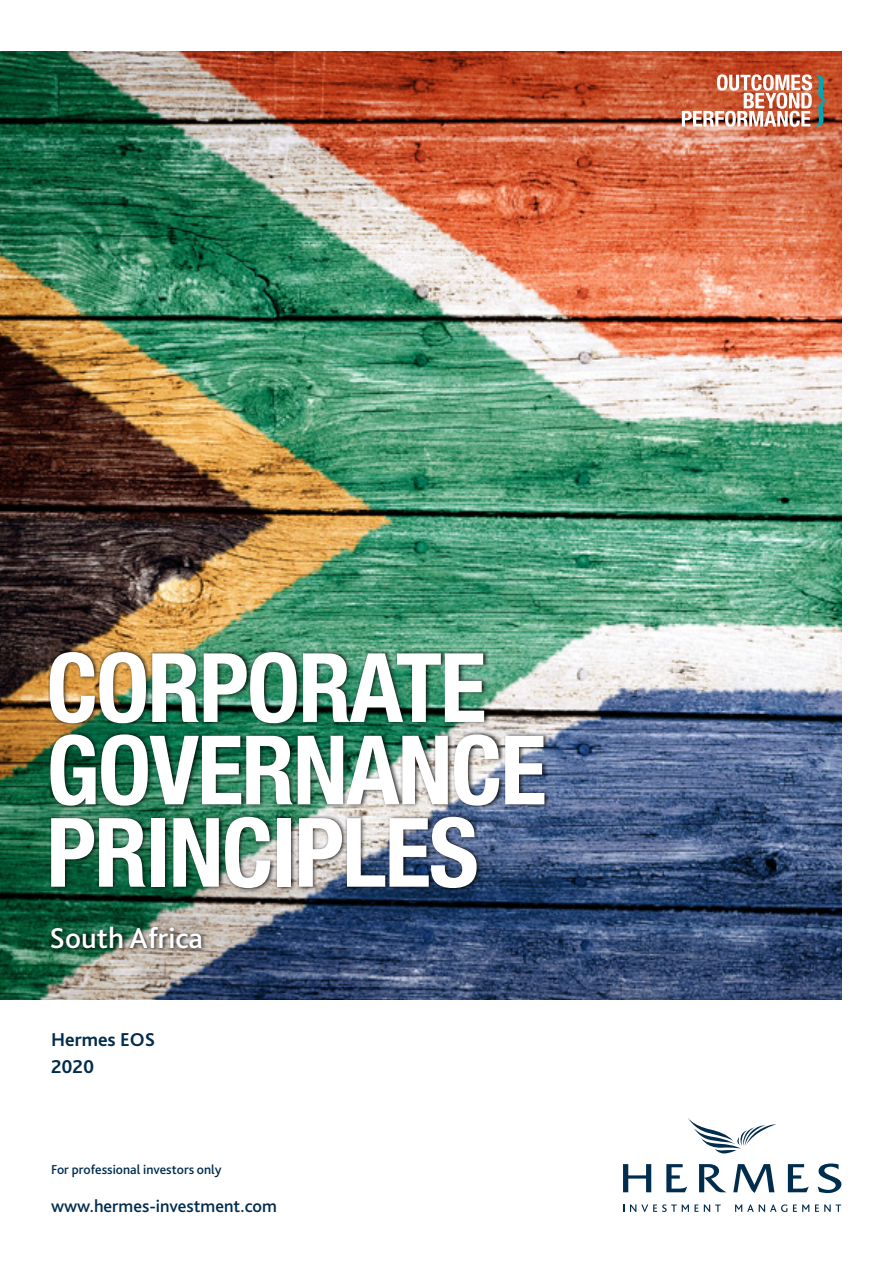
<style>
.page{position:relative;width:893px;height:1263px;background:#fff}
.page>*{position:absolute;margin:0;border:0;box-sizing:border-box;transform-origin:0 0}
.t1{font:700 condensed 96px/82.3px "Helvetica Neue LT Pro";letter-spacing:-.02em;color:#fff}
.t2{font:500 30px "Bliss 2";color:#fff}
.t3{font:700 19.5px/27px "Bliss 2";color:#002c4d}
.t4{font:500 18px "Bliss 2";color:#002c4d}
.t5{font:500 13.5px "Bliss 2";color:#002c4d}
</style>
<div class="page">
<svg style="left:623px;top:1164px;width:28px;height:28px"></svg>
<svg style="left:666px;top:1164px;width:21px;height:28px"></svg>
<svg style="left:788px;top:1164px;width:21px;height:28px"></svg>
<svg style="left:699px;top:1164px;width:27px;height:28px"></svg>
<svg style="left:733px;top:1164px;width:41px;height:29px"></svg>
<svg style="left:818px;top:1163px;width:23px;height:30px"></svg>
<svg style="left:630px;top:1204px;width:68px;height:8px"></svg>
<svg style="left:704px;top:1204px;width:17px;height:8px"></svg>
<svg style="left:735px;top:1204px;width:52px;height:8px"></svg>
<svg style="left:793px;top:1204px;width:16px;height:8px"></svg>
<svg style="left:815px;top:1204px;width:26px;height:8px"></svg>
<svg style="left:687px;top:1117px;width:89px;height:36px"></svg>
<img style="left:0;top:51px;width:842px;height:948px">
<div style="left:48px;top:648px;width:502px;height:303px;background:#000;opacity:.8"></div>
<img style="left:682px;top:74px;width:145px;height:53px">
<p class="t1" style="left:46px;top:645px;width:502px">CORPORATE<br>GOVERNANCE<br>PRINCIPLES</p>
<p class="t2" style="left:50px;top:920px;width:155px">South Africa</p>
<p class="t3" style="left:51px;top:1026px;width:106px">Hermes EOS<br>2020</p>
<p class="t5" style="left:51px;top:1161px;width:172px">For professional investors only</p>
<p class="t4" style="left:51px;top:1195px;width:227px">www.hermes-investment.com</p>
</div>
